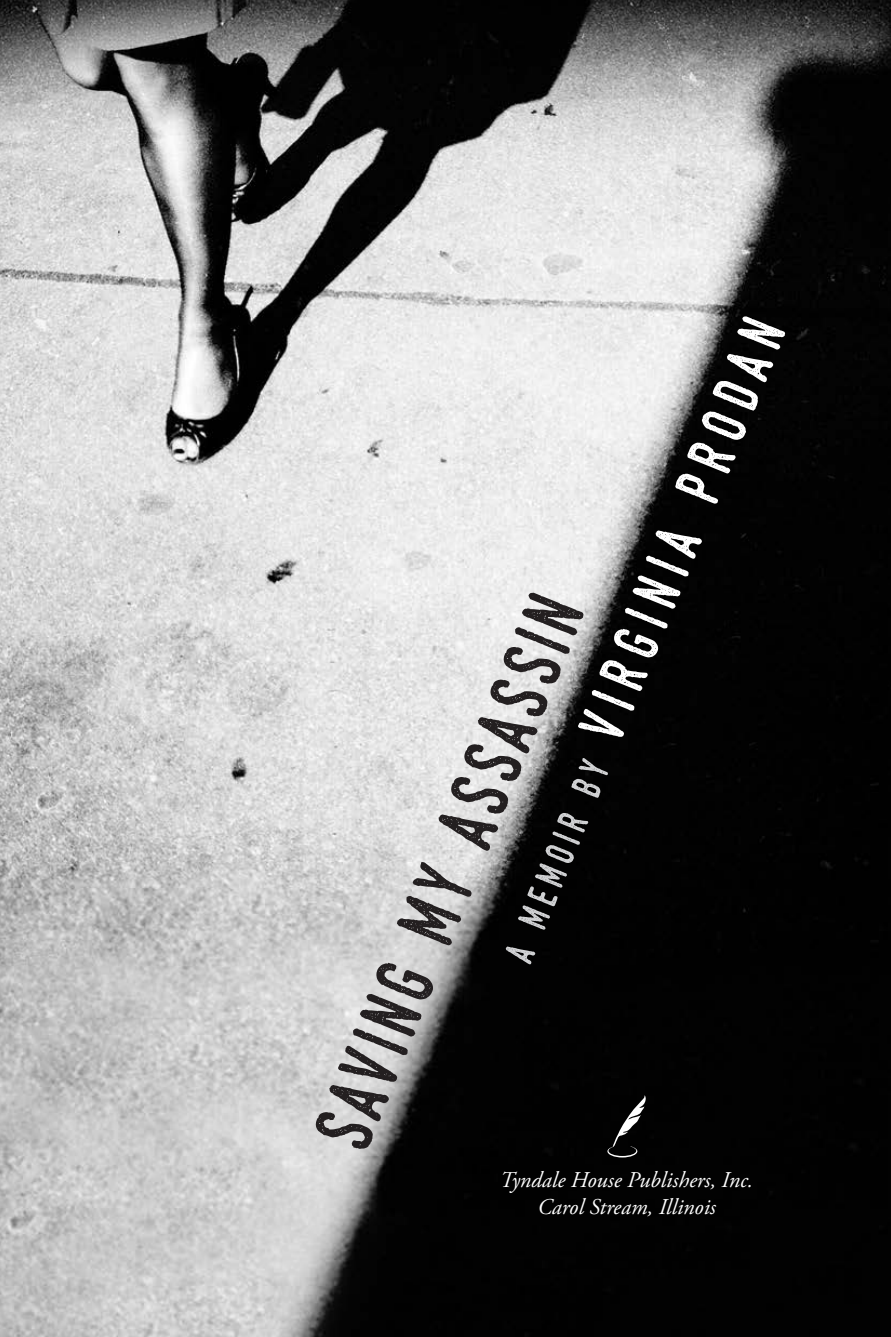
<style>
.page{position:relative;width:891px;height:1337px;background:#fff}
.page>*{position:absolute;margin:0;border:0;box-sizing:border-box;transform-origin:0 0}
.t1{font:81px "Rochoes";color:#231f20}
.t2{font:63px "Rochoes";color:#fff}
.t3{font:italic 22.5px/27px "Adobe Garamond Pro";color:#fff;text-align:center}
.s1{font-size:40.5px;color:#d1d2d4}
</style>
<div class="page">
<img style="left:0;top:0;width:891px;height:1336px">
<svg style="left:607px;top:1095px;width:39px;height:62px"></svg>
<h2 class="t2" style="left:477px;top:943px;width:686px;rotate:-68deg"><span class="s1">a memoir by</span> VIRGINIA PRODAN</h2>
<h1 class="t1" style="left:296px;top:1128px;width:591px;rotate:-68deg">SAVING MY ASSASSIN</h1>
<p class="t3" style="left:500px;top:1166px;width:255px">Tyndale House Publishers, Inc.<br>Carol Stream, Illinois</p>
</div>
